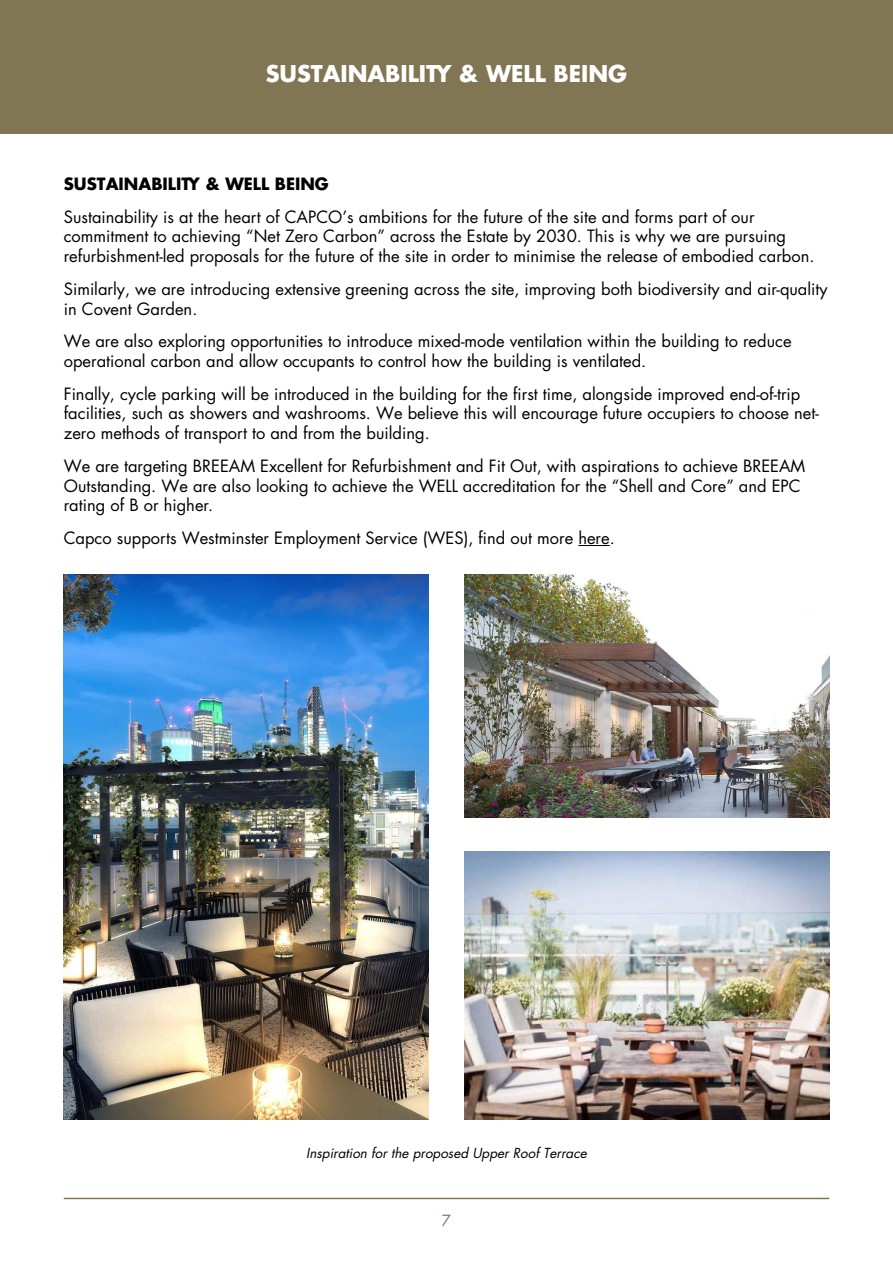
<style>
.page{position:relative;width:893px;height:1263px;background:#fff}
.page>*{position:absolute;margin:0;border:0;box-sizing:border-box;transform-origin:0 0}
.t1{font:700 22.5px "Futura PRO";color:#fff}
.t2{font:16.5px/19.8px "Futura PRO";color:#000}
.t3{font:700 16.5px "Futura PRO";color:#000}
.t4{font:15px "Futura PRO";color:#807653}
.t5{font:italic 13.5px "Futura PRO";color:#000}
</style>
<div class="page">
<hr style="left:64px;top:1198px;width:765px;height:1px;background:#807653">
<div style="left:0;top:0;width:893px;height:133px;background:#807653"></div>
<hr style="left:578px;top:545px;width:32px;height:1px;background:#000">
<img style="left:465px;top:574px;width:364px;height:243px">
<img style="left:465px;top:852px;width:364px;height:267px">
<img style="left:64px;top:574px;width:364px;height:545px">
<h1 class="t1" style="left:266px;top:59px;width:363px">SUSTAINABILITY &amp; WELL BEING</h1>
<p class="t3" style="left:64px;top:173px;width:267px">SUSTAINABILITY &amp; WELL BEING</p>
<p class="t2" style="left:64px;top:207px;width:752px">Sustainability is at the heart of CAPCO’s ambitions for the future of the site and forms part of our commitment to achieving “Net Zero Carbon” across the Estate by 2030. This is why we are pursuing refurbishment-led proposals for the future of the site in order to minimise the release of embodied carbon.</p>
<p class="t2" style="left:64px;top:279px;width:765px">Similarly, we are introducing extensive greening across the site, improving both biodiversity and air-quality in Covent Garden.</p>
<p class="t2" style="left:64px;top:331px;width:729px">We are also exploring opportunities to introduce mixed-mode ventilation within the building to reduce operational carbon and allow occupants to control how the building is ventilated.</p>
<p class="t2" style="left:64px;top:384px;width:757px">Finally, cycle parking will be introduced in the building for the first time, alongside improved end-of-trip facilities, such as showers and washrooms. We believe this will encourage future occupiers to choose net&shy;zero methods of transport to and from the building.</p>
<p class="t2" style="left:64px;top:456px;width:743px">We are targeting BREEAM Excellent for Refurbishment and Fit Out, with aspirations to achieve BREEAM<br>Outstanding. We are also looking to achieve the WELL accreditation for the “Shell and Core” and EPC rating of B or higher.</p>
<p class="t2" style="left:64px;top:528px;width:552px">Capco supports Westminster Employment Service (WES), find out more here.</p>
<p class="t5" style="left:306px;top:1145px;width:285px">Inspiration for the proposed Upper Roof Terrace</p>
<p class="t4" style="left:442px;top:1211px;width:11px">7</p>
</div>
